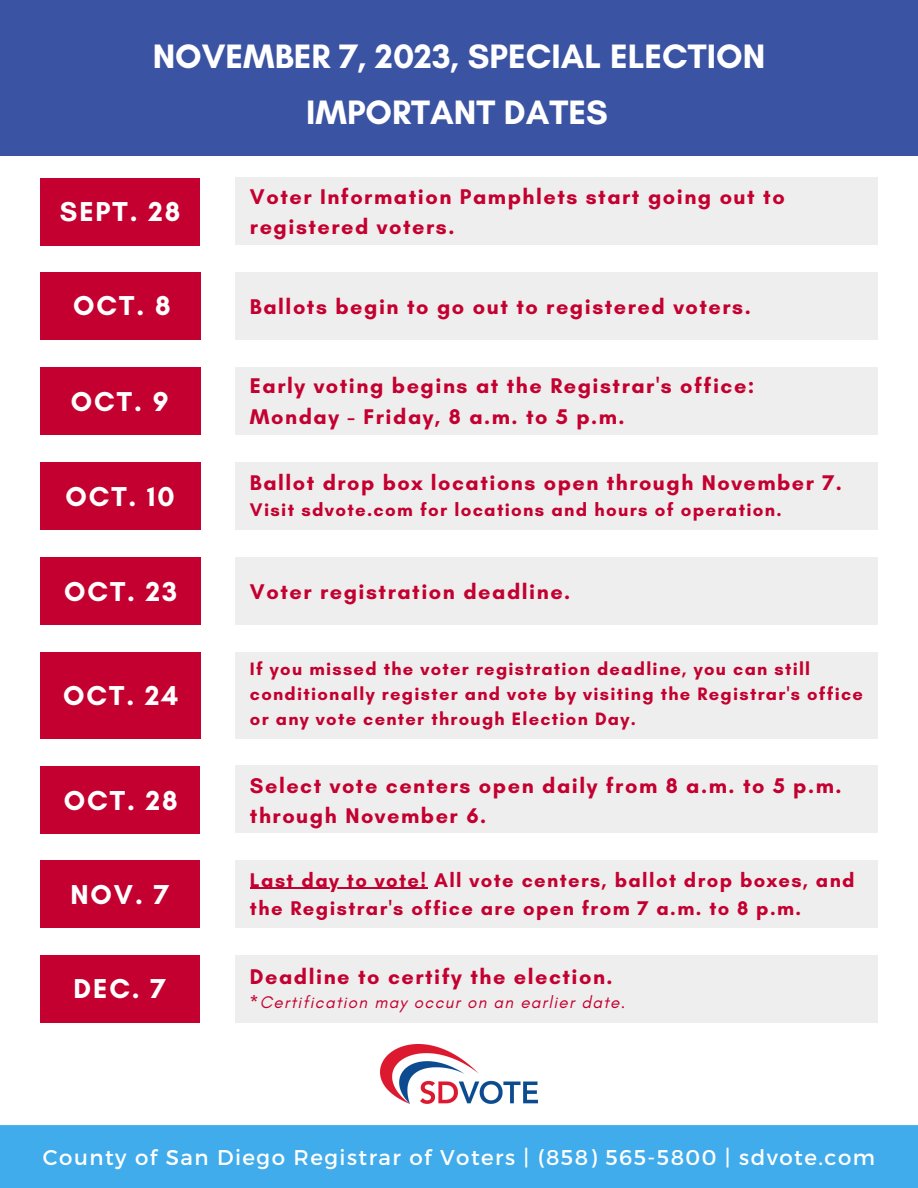
<style>
.page{position:relative;width:918px;height:1188px;background:#fff}
.page>*{position:absolute;margin:0;border:0;box-sizing:border-box;transform-origin:0 0}
.t1{font:700 34.5px "Glacial Indifference";color:#fff}
.t2{font:700 27.9px "Glacial Indifference";letter-spacing:.07em;color:#fff}
.t3{font:700 21.6px/30.5px "Glacial Indifference";letter-spacing:.07em;color:#c3002f}
.t4{font:21.3px "Montserrat";letter-spacing:.07em;color:#fff}
.t5{font:700 20.1px/28.2px "Glacial Indifference";letter-spacing:.07em;color:#c3002f}
.t6{font:700 18.6px "Glacial Indifference";letter-spacing:.07em;color:#c3002f}
.t7{font:700 18.3px/24.8px "Glacial Indifference";letter-spacing:.07em;color:#c3002f}
.t8{font:italic 17.1px "Glacial Indifference";letter-spacing:.07em;color:#c3002f}
.s1{font-weight:700;font-style:normal}
</style>
<div class="page">
<div style="left:0;top:1125px;width:918px;height:63px;background:#41aceb"></div>
<div style="left:0;top:0;width:918px;height:155px;background:#3b53a3"></div>
<div style="left:236px;top:178px;width:642px;height:67px;background:#efeeee"></div>
<div style="left:236px;top:273px;width:642px;height:67px;background:#efeeee"></div>
<div style="left:40px;top:273px;width:161px;height:67px;background:#c3002f"></div>
<div style="left:40px;top:178px;width:160px;height:68px;background:#c3002f"></div>
<div style="left:236px;top:367px;width:642px;height:68px;background:#efeeee"></div>
<div style="left:40px;top:367px;width:161px;height:68px;background:#c3002f"></div>
<div style="left:236px;top:462px;width:642px;height:68px;background:#efeeee"></div>
<div style="left:40px;top:462px;width:161px;height:68px;background:#c3002f"></div>
<div style="left:236px;top:557px;width:642px;height:68px;background:#efeeee"></div>
<div style="left:40px;top:557px;width:161px;height:68px;background:#c3002f"></div>
<div style="left:236px;top:652px;width:642px;height:86px;background:#efeeee"></div>
<div style="left:40px;top:652px;width:161px;height:87px;background:#c3002f"></div>
<div style="left:236px;top:766px;width:642px;height:67px;background:#efeeee"></div>
<div style="left:40px;top:766px;width:160px;height:68px;background:#c3002f"></div>
<div style="left:236px;top:861px;width:642px;height:67px;background:#efeeee"></div>
<div style="left:40px;top:861px;width:160px;height:67px;background:#c3002f"></div>
<div style="left:236px;top:955px;width:642px;height:68px;background:#efeeee"></div>
<div style="left:40px;top:955px;width:160px;height:68px;background:#c3002f"></div>
<img style="left:381px;top:1045px;width:156px;height:58px">
<hr style="left:250px;top:888px;width:178px;height:1px;background:#c3002f">
<p class="t1" style="left:153px;top:35px;width:614px">NOVEMBER 7, 2023, SPECIAL ELECTION</p>
<p class="t1" style="left:306px;top:91px;width:303px">IMPORTANT DATES</p>
<p class="t2" style="left:60px;top:194px;width:122px">SEPT. 28</p>
<p class="t2" style="left:73px;top:289px;width:99px">OCT. 8</p>
<p class="t2" style="left:71px;top:384px;width:99px">OCT. 9</p>
<p class="t2" style="left:65px;top:480px;width:111px">OCT. 10</p>
<p class="t3" style="left:250px;top:181px;width:536px">Voter Information Pamphlets start going out to registered voters.</p>
<p class="t3" style="left:250px;top:291px;width:502px">Ballots begin to go out to registered voters.</p>
<p class="t3" style="left:250px;top:370px;width:506px">Early voting begins at the Registrar's office:</p>
<p class="t3" style="left:250px;top:401px;width:376px">Monday - Friday, 8 a.m. to 5 p.m.</p>
<p class="t3" style="left:250px;top:468px;width:593px">Ballot drop box locations open through November 7.</p>
<p class="t6" style="left:250px;top:499px;width:533px">Visit sdvote.com for locations and hours of operation.</p>
<p class="t2" style="left:64px;top:574px;width:115px">OCT. 23</p>
<p class="t3" style="left:250px;top:576px;width:322px">Voter registration deadline.</p>
<p class="t2" style="left:63px;top:679px;width:117px">OCT. 24</p>
<p class="t2" style="left:64px;top:783px;width:115px">OCT. 28</p>
<p class="t2" style="left:70px;top:878px;width:100px">NOV. 7</p>
<p class="t7" style="left:250px;top:656px;width:615px">If you missed the voter registration deadline, you can still conditionally register and vote by visiting the Registrar's office or any vote center through Election Day.</p>
<p class="t3" style="left:250px;top:770px;width:593px">Select vote centers open daily from 8 a.m. to 5 p.m. through November 6.</p>
<p class="t5" style="left:250px;top:865px;width:606px">Last day to vote! All vote centers, ballot drop boxes, and the Registrar's office are open from 7 a.m. to 8 p.m.</p>
<p class="t2" style="left:73px;top:972px;width:94px">DEC. 7</p>
<p class="t3" style="left:250px;top:961px;width:364px">Deadline to certify the election.</p>
<p class="t8" style="left:250px;top:992px;width:377px"><span class="s1">*</span>Certification may occur on an earlier date.</p>
<p class="t4" style="left:43px;top:1144px;width:834px">County of San Diego Registrar of Voters | (858) 565-5800 | sdvote.com</p>
</div>
